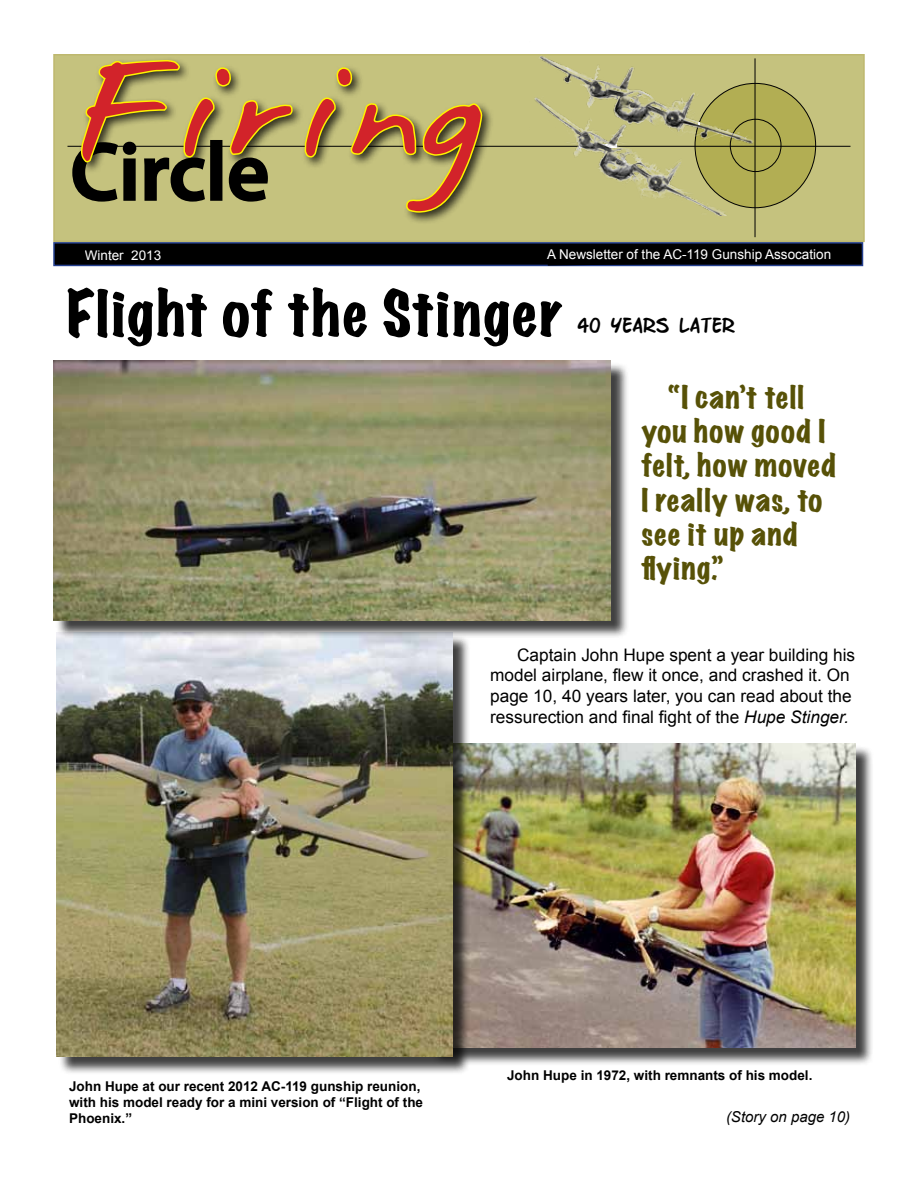
<style>
.page{position:relative;width:918px;height:1188px;background:#fff}
.page>*{position:absolute;margin:0;border:0;box-sizing:border-box;transform-origin:0 0}
.t1{font:114px "Annifont";color:#d2232a}
.t2{font:600 82.5px "Myriad Pro";color:#000}
.t3{font:expanded 57px "Marker Felt";letter-spacing:.035em;color:#000}
.t4{font:expanded 28.5px/34.2px "Marker Felt";letter-spacing:.035em;color:#575107}
.t5{font:18px "Enchilada";color:#000}
.t6{font:17.25px/20.7px "Arial";color:#000}
.t7{font:italic 15px "Arial";color:#000}
.t8{font:700 13.5px/16.2px "Arial";color:#000}
.t9{font:13.5px "Arial";color:#fff}
.s1{font-style:italic}
</style>
<div class="page">
<div style="left:54px;top:243px;width:808px;height:22px;background:#000"></div>
<div style="left:53px;top:242px;width:810px;height:24px;border:2px solid #25408f"></div>
<svg style="left:547px;top:263px;width:301px;height:3px"></svg>
<div style="left:53px;top:54px;width:812px;height:188px;background:#c5c27e;border:2px solid #a9a13f"></div>
<div style="left:695px;top:83px;width:121px;height:125px;background:#b2ae53;border-radius:50%"></div>
<hr style="left:68px;top:146px;width:782px;height:1px;background:#000">
<hr style="left:755px;top:58px;width:1px;height:179px;background:#000">
<div style="left:78px;top:56px;width:416px;height:169px;background:#c5c27e"></div>
<svg style="left:71px;top:59px;width:223px;height:143px"></svg>
<svg style="left:303px;top:67px;width:181px;height:147px"></svg>
<img style="left:530px;top:54px;width:241px;height:162px">
<div style="left:431px;top:745px;width:443px;height:320px;background:#000;opacity:.75"></div>
<img style="left:471px;top:743px;width:384px;height:304px">
<div style="left:58px;top:635px;width:413px;height:440px;background:#000;opacity:.75"></div>
<img style="left:56px;top:639px;width:396px;height:417px">
<div style="left:56px;top:362px;width:574px;height:277px;background:#000;opacity:.75"></div>
<img style="left:53px;top:360px;width:558px;height:260px">
<h1 class="t1" style="left:66px;top:14px;width:419px">Firing</h1>
<h2 class="t2" style="left:70px;top:126px;width:201px">Circle</h2>
<p class="t9" style="left:85px;top:246px;width:78px">Winter 2013</p>
<p class="t9" style="left:547px;top:245px;width:286px">A Newsletter of the AC-119 Gunship Assocation</p>
<h3 class="t3" style="left:67px;top:272px;width:497px">Flight of the Stinger</h3>
<p class="t5" style="left:577px;top:319px;width:159px">40 YEARS LATER</p>
<h3 class="t4" style="left:642px;top:379px;width:196px;text-indent:27px">“I can’t tell you how good I felt, how moved<br>I really was, to see it up and flying.”</h3>
<p class="t6" style="left:490px;top:644px;width:367px;text-indent:27px">Captain John Hupe spent a year building his model airplane, flew it once, and crashed it. On page 10, 40 years later, you can read about the ressurection and final fight of the <span class="s1">Hupe Stinger.</span></p>
<p class="t8" style="left:69px;top:1079px;width:356px">John Hupe at our recent 2012 AC-119 gunship reunion, with his model ready for a mini version of “Flight of the<br>Phoenix.”</p>
<p class="t8" style="left:507px;top:1068px;width:307px">John Hupe in 1972, with remnants of his model.</p>
<p class="t7" style="left:726px;top:1107px;width:126px">(Story on page 10)</p>
</div>
